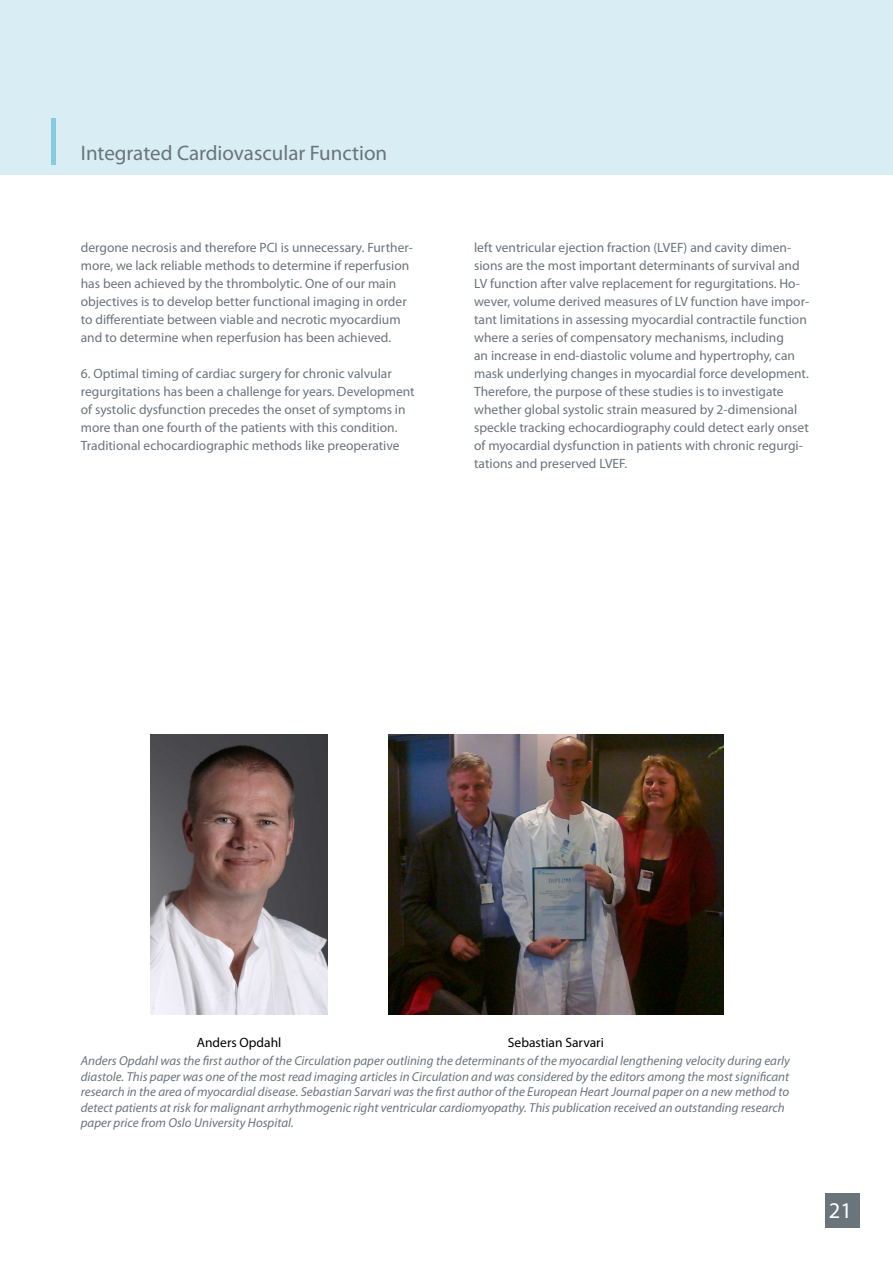
<style>
.page{position:relative;width:893px;height:1263px;background:#fff}
.page>*{position:absolute;margin:0;border:0;box-sizing:border-box;transform-origin:0 0}
.t1{font:22.5px "Myriad Pro";color:#fff}
.Head_2{font:21px "Myriad Pro";color:#6a747b}
.Brødtekst{font:13.5px/18px "Myriad Pro";color:#6a747b}
.Default{font:13.5px "Myriad Pro";color:#000}
.bildeteksten{font:italic 12.9px/15.6px "Myriad Pro";color:#6a747b}
</style>
<div class="page">
<div style="left:0;top:0;width:893px;height:174px;background:#d8edf4"></div>
<div style="left:825px;top:1193px;width:34px;height:34px;background:#6a747b"></div>
<hr style="left:51px;top:118px;width:4px;height:47px;background:#87cbe1">
<img style="left:151px;top:734px;width:176px;height:280px">
<img style="left:389px;top:734px;width:334px;height:281px">
<p class="Head_2" style="left:81px;top:140px;width:308px">Integrated Cardiovascular Function</p>
<p class="Brødtekst" style="left:81px;top:238px;width:334px">dergone necrosis and therefore PCI is unnecessary. Further&shy;more, we lack reliable methods to determine if reperfusion has been achieved by the thrombolytic. One of our main objectives is to develop better functional imaging in order to differentiate between viable and necrotic myocardium and to determine when reperfusion has been achieved.</p>
<p class="Brødtekst" style="left:81px;top:364px;width:335px">6. Optimal timing of cardiac surgery for chronic valvular regurgitations has been a challenge for years. Development of systolic dysfunction precedes the onset of symptoms in more than one fourth of the patients with this condition.<br>Traditional echocardiographic methods like preoperative</p>
<p class="Brødtekst" style="left:474px;top:238px;width:337px">left ventricular ejection fraction (LVEF) and cavity dimen&shy;sions are the most important determinants of survival and LV function after valve replacement for regurgitations. Ho&shy;wever, volume derived measures of LV function have impor&shy;tant limitations in assessing myocardial contractile function where a series of compensatory mechanisms, including<br>an increase in end-diastolic volume and hypertrophy, can mask underlying changes in myocardial force development.<br>Therefore, the purpose of these studies is to investigate whether global systolic strain measured by 2-dimensional speckle tracking echocardiography could detect early onset of myocardial dysfunction in patients with chronic regurgi&shy;tations and preserved LVEF.</p>
<p class="Default" style="left:197px;top:1034px;width:86px">Anders Opdahl</p>
<p class="Default" style="left:508px;top:1034px;width:98px">Sebastian Sarvari</p>
<p class="bildeteksten" style="left:81px;top:1053px;width:711px">Anders Opdahl was the first author of the Circulation paper outlining the determinants of the myocardial lengthening velocity during early diastole. This paper was one of the most read imaging articles in Circulation and was considered by the editors among the most significant research in the area of myocardial disease. Sebastian Sarvari was the first author of the European Heart Journal paper on a new method to detect patients at risk for malignant arrhythmogenic right ventricular cardiomyopathy. This publication received an outstanding research paper price from Oslo University Hospital.</p>
<h1 class="t1" style="left:829px;top:1196px;width:25px">21</h1>
</div>
